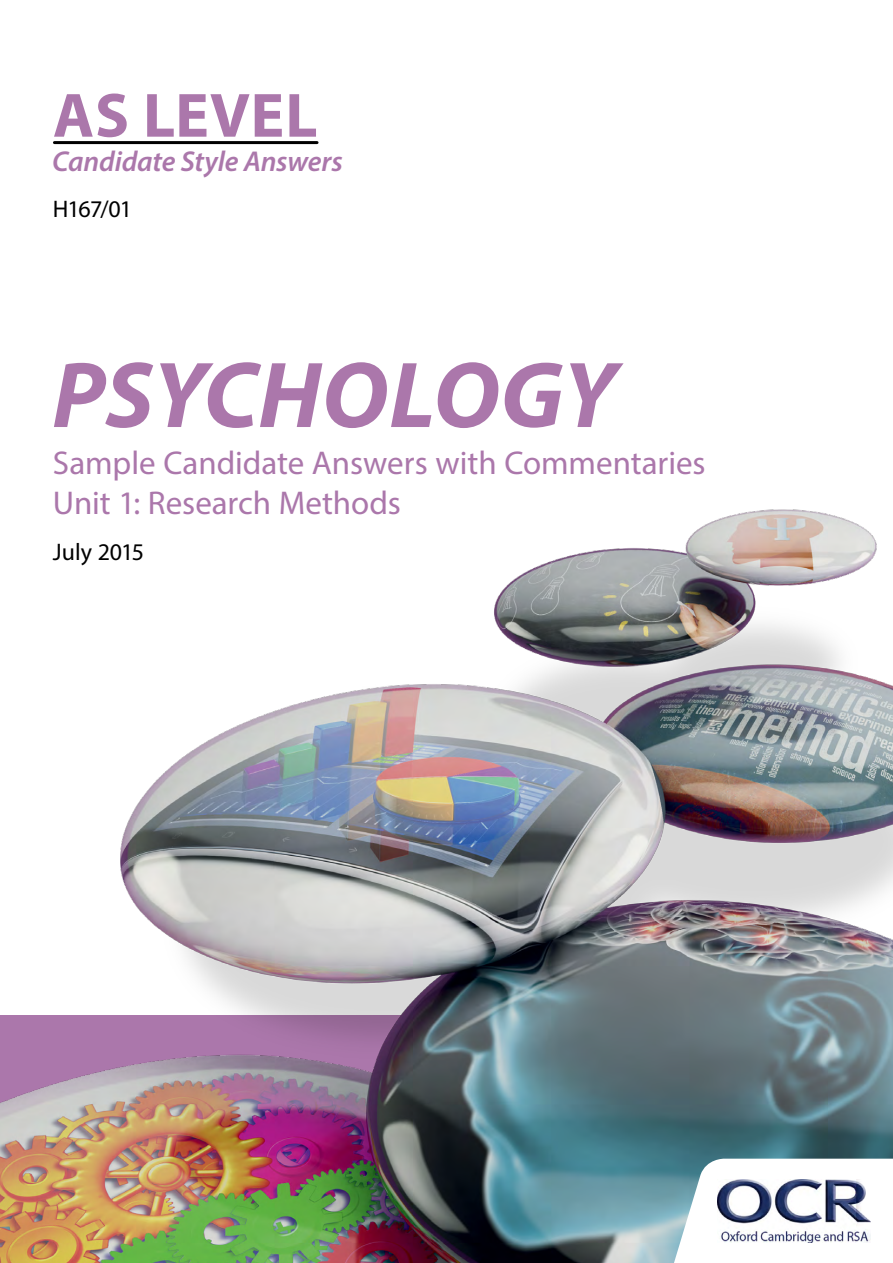
<style>
.page{position:relative;width:893px;height:1263px;background:#fff}
.page>*{position:absolute;margin:0;border:0;box-sizing:border-box;transform-origin:0 0}
.Cover_main{font:italic 700 94.5px "Myriad Pro";color:#ab77ab}
.Cover_1{font:700 63px "Myriad Pro";letter-spacing:.01em;color:#ab77ab}
.Cover_secondary{font:33px "Myriad Pro";letter-spacing:-.005em;color:#ab77ab}
.t1{font:italic 600 28.8px "Myriad Pro";letter-spacing:-.005em;color:#ab77ab}
.code_text{font:24px "Myriad Pro";letter-spacing:-.005em;color:#000}
.code_text-2{font:24px "Myriad Pro";letter-spacing:-.04em;color:#000}
</style>
<div class="page">
<img style="left:0;top:141px;width:893px;height:1122px">
<hr style="left:54px;top:141px;width:263px;height:3px;background:#000">
<svg style="left:670px;top:1159px;width:223px;height:104px"></svg>
<img style="left:717px;top:1180px;width:153px;height:62px">
<p class="Cover_1" style="left:53px;top:74px;width:266px">AS LEVEL</p>
<p class="t1" style="left:52px;top:143px;width:292px">Candidate Style Answers</p>
<h4 class="code_text-2" style="left:53px;top:194px;width:81px">H167/01</h4>
<p class="Cover_main" style="left:52px;top:334px;width:567px">PSYCHOLOGY</p>
<p class="Cover_secondary" style="left:53px;top:443px;width:654px">Sample Candidate Answers with Commentaries</p>
<p class="Cover_secondary" style="left:53px;top:482px;width:349px">Unit 1: Research Methods</p>
<h4 class="code_text" style="left:53px;top:537px;width:93px">July 2015</h4>
</div>
